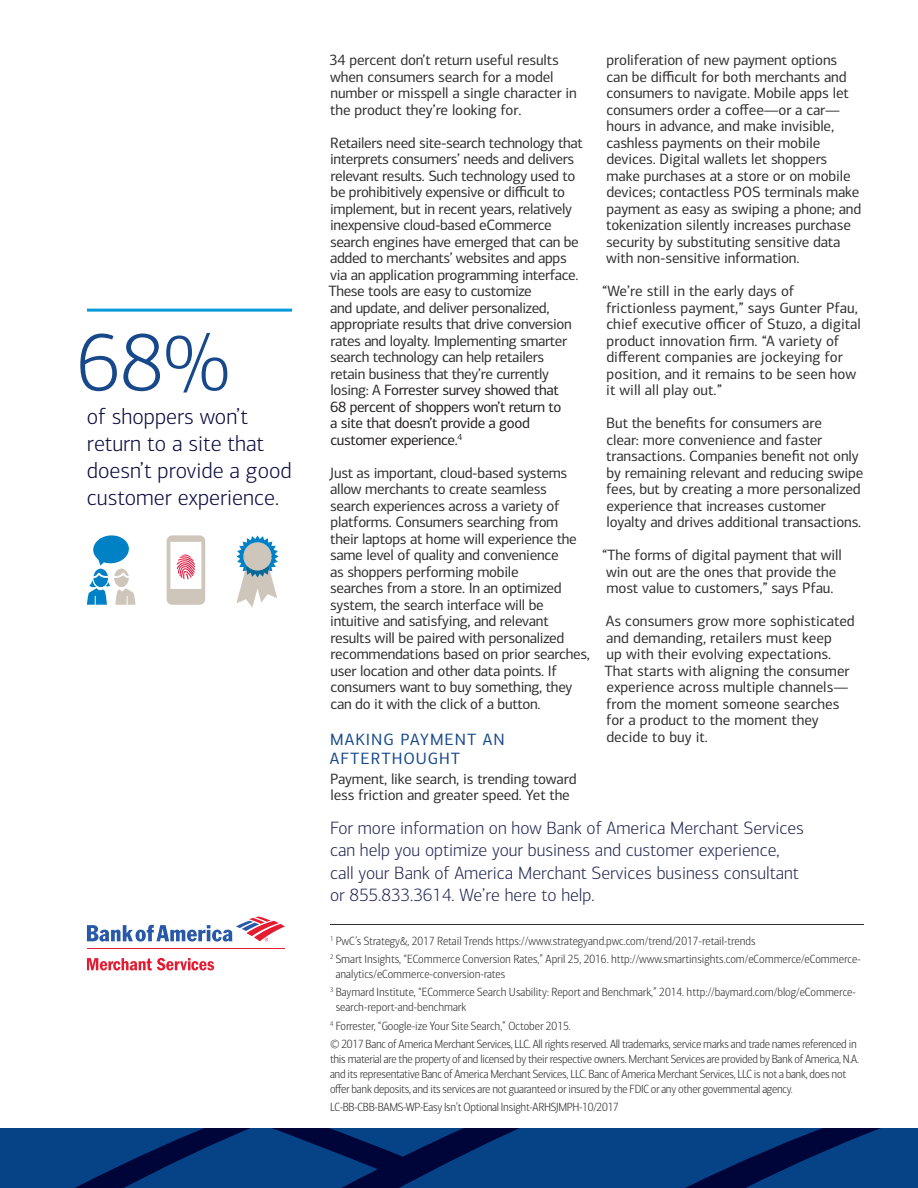
<style>
.page{position:relative;width:918px;height:1188px;background:#fff}
.page>*{position:absolute;margin:0;border:0;box-sizing:border-box;transform-origin:0 0}
.heading{font:300 82.5px "Connections";color:#16488a}
.intro_paragraph{font:300 22.5px/27px "Connections";color:#0b0c3f}
.Pull_quote{font:300 18px/22.5px "Connections";color:#232854}
.subhead{font:16.5px/19.5px "Connections";letter-spacing:.06em;color:#16488a}
.t1{font:15px/16.5px "Connections";letter-spacing:-.01em;color:#312f30}
.Footnotes{font:300 12px/15px "Connections Cond";letter-spacing:-.02em;color:#312f30}
.Footnotes-2{font:300 12px/15px "Connections Cond";color:#312f30}
.s1{color:#231f20}
</style>
<div class="page">
<svg style="left:0;top:1128px;width:918px;height:60px;background:#033475"></svg>
<hr style="left:87px;top:309px;width:205px;height:3px;background:#069ad9">
<hr style="left:330px;top:924px;width:534px;height:1px;background:#312f30">
<hr style="left:87px;top:948px;width:198px;height:1px;background:#e41c32">
<svg style="left:87px;top:958px;width:127px;height:12px"></svg>
<svg style="left:87px;top:917px;width:198px;height:25px"></svg>
<svg style="left:87px;top:535px;width:48px;height:70px"></svg>
<svg style="left:167px;top:535px;width:38px;height:70px"></svg>
<svg style="left:236px;top:535px;width:43px;height:72px"></svg>
<p class="heading" style="left:76px;top:315px;width:155px">68%</p>
<p class="intro_paragraph" style="left:87px;top:403px;width:206px">of shoppers won’t return to a site that doesn’t provide a good customer experience.</p>
<p class="t1" style="left:329px;top:52px;width:249px">34 percent don’t return useful results when consumers search for a model number or misspell a single character in the product they’re looking for.</p>
<p class="t1" style="left:328px;top:134px;width:256px">Retailers need site-search technology that interprets consumers’ needs and delivers relevant results. Such technology used to be prohibitively expensive or difficult to implement, but in recent years, relatively inexpensive cloud-based eCommerce search engines have emerged that can be added to merchants’ websites and apps via an application programming interface.<br>These tools are easy to customize<br>and update, and deliver personalized, appropriate results that drive conversion rates and loyalty. Implementing smarter search technology can help retailers<br>retain business that they’re currently losing: A <span class="s1">Forrester survey showed that<br>68 percent of shoppers won’t return to<br>a site that doesn’t provide a good customer experience.</span><sup>4</sup></p>
<p class="t1" style="left:330px;top:464px;width:262px">Just as important, cloud-based systems allow merchants to create seamless search experiences across a variety of platforms. Consumers searching from<br>their laptops at home will experience the same level of quality and convenience<br>as shoppers performing mobile<br>searches from a store. In an optimized system, the search interface will be intuitive and satisfying, and relevant results will be paired with personalized recommendations based on prior searches, user location and other data points. If consumers want to buy something, they can do it with the click of a button.</p>
<p class="subhead" style="left:330px;top:729px;width:176px">MAKING PAYMENT AN<br>AFTERTHOUGHT</p>
<p class="t1" style="left:330px;top:771px;width:248px">Payment, like search, is trending toward less friction and greater speed. Yet the</p>
<p class="t1" style="left:606px;top:52px;width:257px">proliferation of new payment options can be difficult for both merchants and consumers to navigate. Mobile apps let consumers order a coffee—or a car— hours in advance, and make invisible, cashless payments on their mobile devices. Digital wallets let shoppers make purchases at a store or on mobile devices; contactless POS terminals make payment as easy as swiping a phone; and tokenization silently increases purchase security by substituting sensitive data with non-sensitive information.</p>
<p class="t1" style="left:602px;top:283px;width:260px">“We’re still in the early days of frictionless payment,” says Gunter Pfau, chief executive officer of Stuzo, a digital product innovation firm. “A variety of different companies are jockeying for position, and it remains to be seen how it will all play out.”</p>
<p class="t1" style="left:606px;top:415px;width:259px">But the benefits for consumers are<br>clear: more convenience and faster transactions. Companies benefit not only by remaining relevant and reducing swipe fees, but by creating a more personalized experience that increases customer loyalty and drives additional transactions.</p>
<p class="t1" style="left:602px;top:547px;width:241px">“The forms of digital payment that will win out are the ones that provide the most value to customers,” says Pfau.</p>
<p class="t1" style="left:604px;top:613px;width:252px">As consumers grow more sophisticated and demanding, retailers must keep<br>up with their evolving expectations.<br>That starts with aligning the consumer experience across multiple channels— from the moment someone searches for a product to the moment they decide to buy it.</p>
<p class="Pull_quote" style="left:330px;top:817px;width:476px">For more information on how Bank of America Merchant Services can help you optimize your business and customer experience, call your Bank of America Merchant Services business consultant or 855.833.3614. We’re here to help.</p>
<p class="Footnotes-2" style="left:330px;top:934px;width:427px"><sup>1</sup> PwC’s Strategy&amp;, 2017 Retail Trends https://www.strategyand.pwc.com/trend/2017-retail-trends</p>
<p class="Footnotes-2" style="left:336px;top:952px;width:526px;text-indent:-6px"><sup>2</sup> Smart Insights, “ECommerce Conversion Rates,” April 25, 2016. http://www.smartinsights.com/eCommerce/eCommerce&shy;analytics/eCommerce-conversion-rates</p>
<p class="Footnotes-2" style="left:336px;top:985px;width:522px;text-indent:-6px"><sup>3</sup> Baymard Institute, “ECommerce Search Usability: Report and Benchmark,” 2014. http://baymard.com/blog/eCommerce&shy;search-report-and-benchmark</p>
<p class="Footnotes-2" style="left:330px;top:1018px;width:242px"><sup>4</sup> Forrester, “Google-ize Your Site Search,” October 2015.</p>
<p class="Footnotes" style="left:330px;top:1037px;width:531px">© 2017 Banc of America Merchant Services, LLC. All rights reserved. All trademarks, service marks and trade names referenced in this material are the property of and licensed by their respective owners. Merchant Services are provided by Bank of America, N.A. and its representative Banc of America Merchant Services, LLC. Banc of America Merchant Services, LLC is not a bank, does not offer bank deposits, and its services are not guaranteed or insured by the FDIC or any other governmental agency.</p>
<p class="Footnotes" style="left:330px;top:1100px;width:290px">LC-BB-CBB-BAMS-WP-Easy Isn’t Optional Insight-ARHSJMPH-10/2017</p>
</div>
